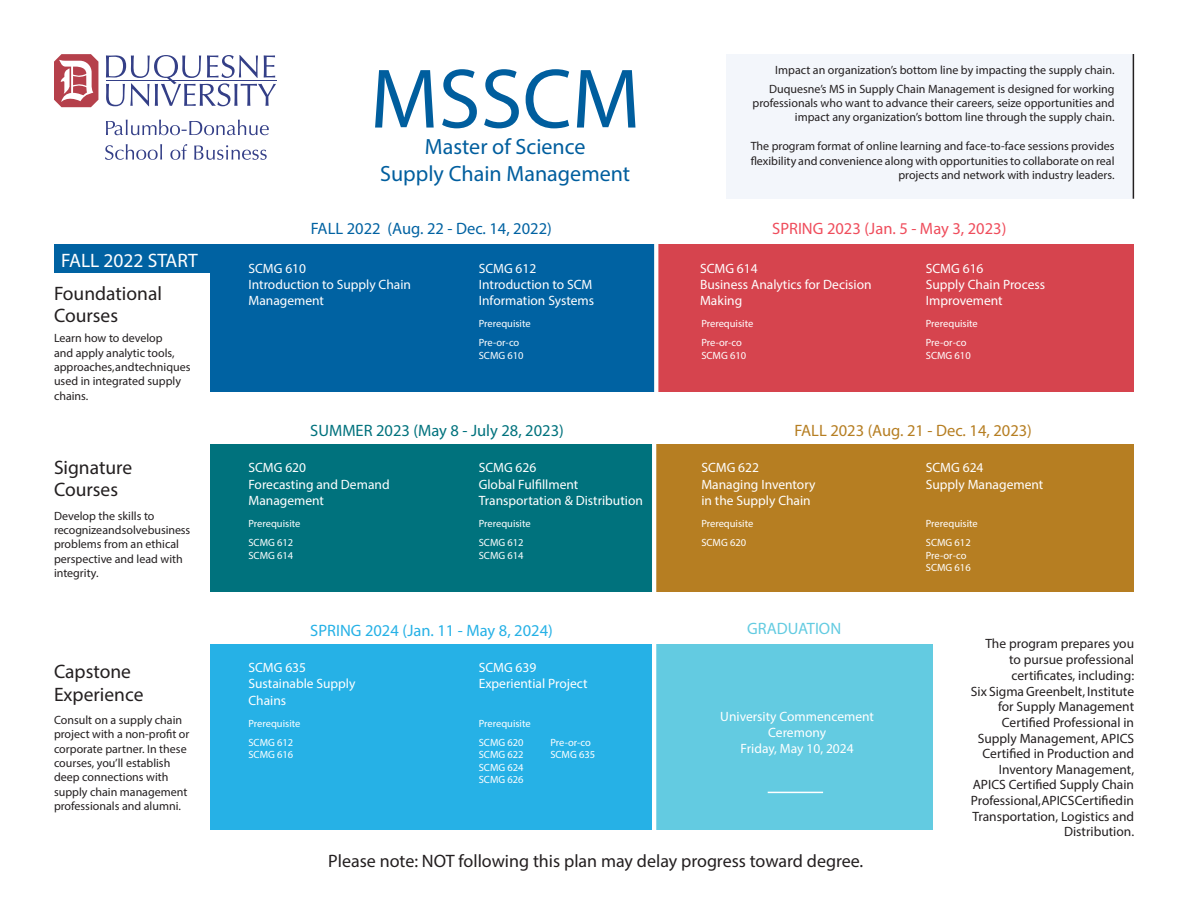
<style>
.page{position:relative;width:1188px;height:918px;background:#fff}
.page>*{position:absolute;margin:0;border:0;box-sizing:border-box;transform-origin:0 0}
.t1{font:85.2px "Myriad Pro";color:#005e9e}
.t2{font:22.05px "Myriad Pro";color:#005e9e}
.t3{font:19.5px/22.5px "Myriad Pro";color:#231f20}
.t4{font:19.5px "Myriad Pro";color:#fff}
.t5{font:18px "Myriad Pro";color:#231f20}
.t6{font:16.5px "Myriad Pro";color:#0062a2}
.t7{font:16.5px "Myriad Pro";color:#00727d}
.t8{font:16.5px "Myriad Pro";color:#b67e22}
.t9{font:16.5px "Myriad Pro";color:#26b1e6}
.t10{font:16.5px "Myriad Pro";color:#ef4d5c}
.t11{font:16.5px "Myriad Pro";color:#63cbe1}
.t12{font:13.5px/16.2px "Myriad Pro";color:#fff}
.t13{font:13.5px/15.6px "Myriad Pro";color:#231f20;text-align:justify}
.t14{font:12px/14.4px "Myriad Pro";color:#231f20}
.t15{font:10.5px/12.6px "Myriad Pro";color:#fff}
</style>
<div class="page">
<div style="left:211px;top:244px;width:445px;height:148px;background:#0062a2"></div>
<div style="left:211px;top:444px;width:445px;height:148px;background:#00727d"></div>
<div style="left:656px;top:444px;width:478px;height:148px;background:#b67e22"></div>
<div style="left:656px;top:244px;width:478px;height:148px;background:#d6444e"></div>
<div style="left:211px;top:644px;width:441px;height:186px;background:#26b1e6"></div>
<div style="left:656px;top:644px;width:277px;height:186px;background:#63cbe1"></div>
<div style="left:727px;top:54px;width:406px;height:145px;background:#f3f6fb"></div>
<svg style="left:106px;top:55px;width:170px;height:51px"></svg>
<svg style="left:54px;top:54px;width:44px;height:53px"></svg>
<hr style="left:106px;top:81px;width:171px;height:1px;background:#343f87">
<svg style="left:106px;top:120px;width:163px;height:15px"></svg>
<svg style="left:105px;top:144px;width:162px;height:16px"></svg>
<hr style="left:768px;top:792px;width:55px;height:1px;background:#fff">
<svg style="left:654px;top:244px;width:4px;height:148px"></svg>
<hr style="left:652px;top:423px;width:4px;height:176px;background:#fff">
<hr style="left:1133px;top:54px;width:1px;height:145px;background:#231f20">
<div style="left:54px;top:244px;width:157px;height:29px;background:#0062a2"></div>
<p class="t4" style="left:61px;top:248px;width:138px">FALL 2022 START</p>
<p class="t3" style="left:54px;top:281px;width:110px">Foundational</p>
<p class="t3" style="left:54px;top:304px;width:66px">Courses</p>
<p class="t14" style="left:54px;top:331px;width:138px">Learn how to develop<br>and apply analytic tools, approaches, and techniques used in integrated supply chains.</p>
<p class="t3" style="left:54px;top:456px;width:80px">Signature<br>Courses</p>
<p class="t14" style="left:54px;top:508px;width:138px">Develop the skills to recognize and solve business problems from an ethical perspective and lead with integrity.</p>
<p class="t3" style="left:54px;top:660px;width:79px">Capstone</p>
<p class="t3" style="left:54px;top:682px;width:91px">Experience</p>
<p class="t14" style="left:54px;top:712px;width:137px">Consult on a supply chain project with a non-profit or corporate partner. In these courses, you’ll establish deep connections with supply chain management professionals and alumni.</p>
<p class="t1" style="left:370px;top:46px;width:272px">MSSCM</p>
<p class="t2" style="left:425px;top:133px;width:162px">Master of Science</p>
<p class="t2" style="left:380px;top:160px;width:252px">Supply Chain Management</p>
<p class="t6" style="left:311px;top:218px;width:242px">FALL 2022 (Aug. 22 - Dec. 14, 2022)</p>
<p class="t12" style="left:248px;top:260px;width:164px">SCMG 610<br>Introduction to Supply Chain</p>
<p class="t12" style="left:248px;top:292px;width:77px">Management</p>
<p class="t12" style="left:479px;top:260px;width:115px">SCMG 612<br>Introduction to SCM</p>
<p class="t12" style="left:479px;top:292px;width:117px">Information Systems</p>
<p class="t14" style="left:775px;top:62px;width:341px">Impact an organization’s bottom line by impacting the supply chain.</p>
<p class="t14" style="left:753px;top:81px;width:364px;text-align:right">Duquesne’s MS in Supply Chain Management is designed for working professionals who want to advance their careers, seize opportunities and impact any organization’s bottom line through the supply chain.</p>
<p class="t14" style="left:751px;top:139px;width:365px;text-align:right">The program format of online learning and face-to-face sessions provides flexibility and convenience along with opportunities to collaborate on real projects and network with industry leaders.</p>
<p class="t10" style="left:772px;top:218px;width:236px">SPRING 2023 (Jan. 5 - May 3, 2023)</p>
<p class="t12" style="left:700px;top:260px;width:173px">SCMG 614<br>Business Analytics for Decision<br>Making</p>
<p class="t12" style="left:926px;top:260px;width:121px">SCMG 616<br>Supply Chain Process</p>
<p class="t12" style="left:926px;top:292px;width:78px">Improvement</p>
<p class="t15" style="left:479px;top:317px;width:54px">Prerequisite</p>
<p class="t15" style="left:701px;top:317px;width:54px">Prerequisite</p>
<p class="t15" style="left:479px;top:336px;width:46px">Pre-or-co<br>SCMG 610</p>
<p class="t15" style="left:701px;top:336px;width:46px">Pre-or-co<br>SCMG 610</p>
<p class="t15" style="left:926px;top:317px;width:54px">Prerequisite</p>
<p class="t15" style="left:926px;top:336px;width:46px">Pre-or-co<br>SCMG 610</p>
<p class="t7" style="left:310px;top:420px;width:255px">SUMMER 2023 (May 8 - July 28, 2023)</p>
<p class="t8" style="left:794px;top:420px;width:239px">FALL 2023 (Aug. 21 - Dec. 14, 2023)</p>
<p class="t12" style="left:248px;top:460px;width:143px">SCMG 620<br>Forecasting and Demand</p>
<p class="t12" style="left:248px;top:492px;width:77px">Management</p>
<p class="t15" style="left:248px;top:517px;width:54px">Prerequisite</p>
<p class="t12" style="left:479px;top:460px;width:101px">SCMG 626<br>Global Fulfillment</p>
<p class="t12" style="left:479px;top:492px;width:166px">Transportation &amp; Distribution</p>
<p class="t15" style="left:479px;top:517px;width:54px">Prerequisite</p>
<p class="t12" style="left:701px;top:460px;width:116px">SCMG 622<br>Managing Inventory</p>
<p class="t12" style="left:701px;top:492px;width:111px">in the Supply Chain</p>
<p class="t12" style="left:926px;top:460px;width:119px">SCMG 624<br>Supply Management</p>
<p class="t15" style="left:701px;top:517px;width:54px">Prerequisite</p>
<p class="t15" style="left:926px;top:517px;width:54px">Prerequisite</p>
<p class="t15" style="left:248px;top:536px;width:46px">SCMG 612</p>
<p class="t15" style="left:701px;top:536px;width:46px">SCMG 620</p>
<p class="t15" style="left:248px;top:549px;width:46px">SCMG 614</p>
<p class="t15" style="left:479px;top:536px;width:46px">SCMG 612</p>
<p class="t15" style="left:479px;top:549px;width:46px">SCMG 614</p>
<p class="t9" style="left:310px;top:620px;width:244px">SPRING 2024 (Jan. 11 - May 8, 2024)</p>
<p class="t11" style="left:747px;top:619px;width:96px">GRADUATION</p>
<p class="t12" style="left:248px;top:659px;width:109px">SCMG 635<br>Sustainable Supply</p>
<p class="t12" style="left:248px;top:692px;width:39px">Chains</p>
<p class="t12" style="left:479px;top:659px;width:110px">SCMG 639<br>Experiential Project</p>
<p class="t15" style="left:248px;top:717px;width:54px">Prerequisite</p>
<p class="t15" style="left:248px;top:736px;width:46px">SCMG 612<br>SCMG 616</p>
<p class="t15" style="left:479px;top:717px;width:54px">Prerequisite</p>
<p class="t15" style="left:479px;top:736px;width:46px">SCMG 620</p>
<p class="t15" style="left:479px;top:748px;width:46px">SCMG 622</p>
<p class="t15" style="left:479px;top:761px;width:46px">SCMG 624</p>
<p class="t15" style="left:479px;top:773px;width:46px">SCMG 626</p>
<p class="t15" style="left:550px;top:736px;width:42px">Pre-or-co</p>
<p class="t15" style="left:550px;top:748px;width:46px">SCMG 635</p>
<p class="t12" style="left:720px;top:708px;width:155px">University Commencement</p>
<p class="t12" style="left:768px;top:724px;width:59px">Ceremony</p>
<p class="t12" style="left:741px;top:740px;width:115px">Friday, May 10, 2024</p>
<p class="t5" style="left:328px;top:850px;width:536px">Please note: NOT following this plan may delay progress toward degree.</p>
<p class="t15" style="left:926px;top:536px;width:46px">SCMG 612</p>
<p class="t15" style="left:926px;top:549px;width:42px">Pre-or-co</p>
<p class="t15" style="left:926px;top:561px;width:46px">SCMG 616</p>
<p class="t13" style="left:1009px;top:635px;width:126px;line-height:16px;text-indent:-24px">The program prepares you to pursue professional certificates, including:</p>
<p class="t13" style="left:971px;top:683px;width:165px;text-align:right">Six Sigma Greenbelt, Institute for Supply Management<br>Certified Professional in<br>Supply Management, APICS<br>Certified in Production and<br>Inventory Management,<br>APICS Certified Supply Chain<br>Professional, APICS Certified in<br>Transportation, Logistics and<br>Distribution.</p>
</div>
